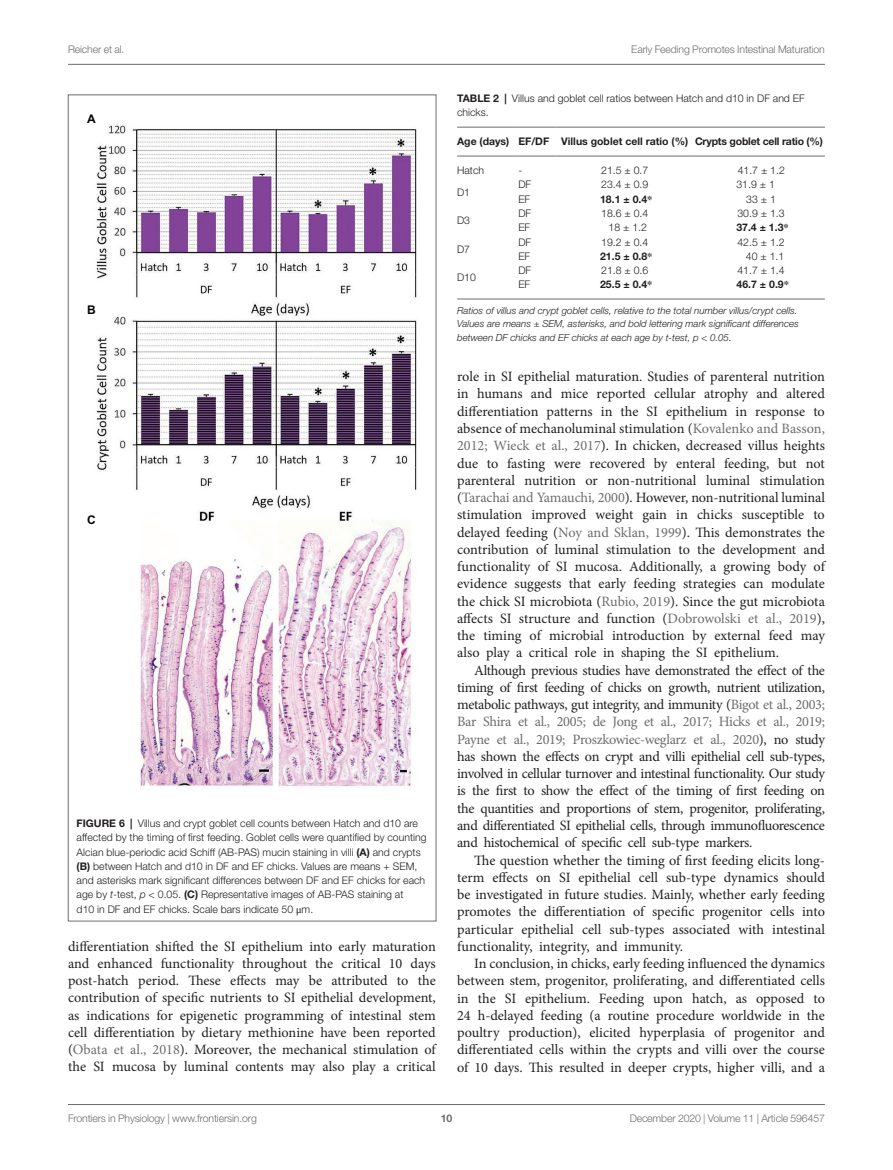
<style>
.page{position:relative;width:893px;height:1170px;background:#fff}
.page>*{position:absolute;margin:0;border:0;box-sizing:border-box;transform-origin:0 0}
.TEXT{font:14.25px/17.2px "Minion Pro";letter-spacing:-.005em;color:#231f20;text-align:justify}
.t1{font:700 12px "Arial";color:#040503}
.FIG_LEG{font:300 10.5px/14.2px "Helvetica Neue LT Std";color:#231f20}
.t2{font:300 10.5px "Helvetica Neue LT Std";letter-spacing:-.015em;color:#6c6d70}
.TB_TX{font:300 10.5px "Helvetica Neue LT Std";color:#231f20}
.TT_NO_RULE{font:300 10.5px/14.2px "Helvetica Neue LT Std";color:#231f20}
.TB_TX-2{font:700 10.5px "Helvetica Neue LT Std";color:#231f20}
.TB_CH{font:700 10.5px "Helvetica Neue LT Std";color:#231f20}
.TB_CH-2{font:700 10.5px "Helvetica Neue LT Std";letter-spacing:-.02em;color:#231f20}
.t3{font:700 10.5px "Helvetica Neue LT Std";color:#6c6d70}
.TFN{font:italic 300 9.75px/13.5px "Helvetica Neue LT Std";color:#231f20}
.s1{font-weight:700}
.s2{font-style:italic}
.s3{font-family:"STIX General";font-weight:400}
.s4{color:#6c6d70}
.s5{font-family:"STIX General"}
</style>
<div class="page">
<hr style="left:68px;top:64px;width:757px;height:1px;background:#6c6d70">
<hr style="left:68px;top:1104px;width:757px;height:1px;background:#6c6d70">
<img style="left:96px;top:124px;width:321px;height:663px">
<hr style="left:457px;top:299px;width:368px;height:1px;background:#6c6d70">
<hr style="left:514px;top:127px;width:43px;height:1px;background:#6c6d70">
<hr style="left:514px;top:156px;width:43px;height:1px;background:#6c6d70">
<hr style="left:557px;top:127px;width:136px;height:1px;background:#6c6d70">
<hr style="left:557px;top:156px;width:136px;height:1px;background:#6c6d70">
<hr style="left:693px;top:127px;width:132px;height:1px;background:#6c6d70">
<hr style="left:693px;top:156px;width:132px;height:1px;background:#6c6d70">
<hr style="left:457px;top:127px;width:57px;height:1px;background:#6c6d70">
<hr style="left:457px;top:156px;width:57px;height:1px;background:#6c6d70">
<p class="t2" style="left:68px;top:42px;width:58px">Reicher et al.</p>
<p class="t2" style="left:631px;top:42px;width:195px">Early Feeding Promotes Intestinal Maturation</p>
<p class="t1" style="left:87px;top:110px;width:10px">A</p>
<p class="t1" style="left:87px;top:301px;width:10px">B</p>
<p class="t1" style="left:87px;top:511px;width:10px">C</p>
<p class="FIG_LEG" style="left:77px;top:816px;width:351px"><span class="s1">FIGURE 6 |</span> Villus and crypt goblet cell counts between Hatch and d10 are affected by the timing of first feeding. Goblet cells were quantified by counting Alcian blue-periodic acid Schiff (AB-PAS) mucin staining in villi <span class="s1">(A)</span> and crypts <span class="s1">(B)</span> between Hatch and d10 in DF and EF chicks. Values are means + SEM, and asterisks mark significant differences between DF and EF chicks for each age by <span class="s2">t</span>-test, <span class="s2">p</span> &lt; 0.05. <span class="s1">(C)</span> Representative images of AB-PAS staining at<br>d10 in DF and EF chicks. Scale bars indicate 50 <span class="s3">μ</span>m.</p>
<p class="TEXT" style="left:68px;top:937px;width:369px">differentiation shifted the SI epithelium into early maturation and enhanced functionality throughout the critical 10 days post-hatch period. These effects may be attributed to the contribution of specific nutrients to SI epithelial development, as indications for epigenetic programming of intestinal stem cell differentiation by dietary methionine have been reported (<span class="s4">Obata et al., 2018</span>). Moreover, the mechanical stimulation of the SI mucosa by luminal contents may also play a critical</p>
<p class="TT_NO_RULE" style="left:457px;top:91px;width:349px"><span class="s1">TABLE 2 |</span> Villus and goblet cell ratios between Hatch and d10 in DF and EF chicks.</p>
<p class="TB_CH" style="left:457px;top:135px;width:54px">Age (days)</p>
<p class="TB_CH" style="left:518px;top:135px;width:32px">EF/DF</p>
<p class="TB_CH" style="left:561px;top:135px;width:129px">Villus goblet cell ratio (%)</p>
<p class="TB_CH-2" style="left:695px;top:135px;width:129px">Crypts goblet cell ratio (%)</p>
<p class="TB_TX" style="left:457px;top:164px;width:29px">Hatch</p>
<p class="TB_TX" style="left:518px;top:164px;width:5px">-</p>
<p class="TB_TX" style="left:601px;top:164px;width:49px">21.5 ± 0.7</p>
<p class="TB_TX" style="left:738px;top:164px;width:49px">41.7 ± 1.2</p>
<p class="TB_TX" style="left:457px;top:185px;width:15px">D1</p>
<p class="TB_TX" style="left:518px;top:178px;width:14px">DF</p>
<p class="TB_TX" style="left:601px;top:178px;width:49px">23.4 ± 0.9</p>
<p class="TB_TX" style="left:736px;top:178px;width:40px">31.9 ± 1</p>
<p class="TB_TX" style="left:518px;top:192px;width:13px">EF</p>
<p class="TB_TX-2" style="left:600px;top:192px;width:54px">18.1 ± 0.4<span class="s5">*</span></p>
<p class="TB_TX" style="left:746px;top:192px;width:31px">33 ± 1</p>
<p class="TB_TX" style="left:457px;top:214px;width:15px">D3</p>
<p class="TB_TX" style="left:457px;top:242px;width:15px">D7</p>
<p class="TB_TX" style="left:518px;top:207px;width:14px">DF</p>
<p class="TB_TX" style="left:601px;top:207px;width:49px">18.6 ± 0.4</p>
<p class="TB_TX" style="left:737px;top:207px;width:49px">30.9 ± 1.3</p>
<p class="TB_TX" style="left:518px;top:221px;width:13px">EF</p>
<p class="TB_TX" style="left:609px;top:221px;width:40px">18 ± 1.2</p>
<p class="TB_TX-2" style="left:736px;top:221px;width:54px">37.4 ± 1.3<span class="s5">*</span></p>
<p class="TB_TX" style="left:518px;top:235px;width:14px">DF</p>
<p class="TB_TX" style="left:601px;top:235px;width:49px">19.2 ± 0.4</p>
<p class="TB_TX" style="left:737px;top:235px;width:49px">42.5 ± 1.2</p>
<p class="TB_TX" style="left:518px;top:249px;width:13px">EF</p>
<p class="TB_TX-2" style="left:600px;top:249px;width:54px">21.5 ± 0.8<span class="s5">*</span></p>
<p class="TB_TX" style="left:746px;top:249px;width:40px">40 ± 1.1</p>
<p class="TB_TX" style="left:518px;top:264px;width:14px">DF</p>
<p class="TB_TX" style="left:601px;top:264px;width:49px">21.8 ± 0.6</p>
<p class="TB_TX" style="left:737px;top:264px;width:49px">41.7 ± 1.4</p>
<p class="TB_TX" style="left:518px;top:278px;width:13px">EF</p>
<p class="TB_TX-2" style="left:600px;top:278px;width:54px">25.5 ± 0.4<span class="s5">*</span></p>
<p class="TB_TX-2" style="left:737px;top:278px;width:54px">46.7 ± 0.9<span class="s5">*</span></p>
<p class="TFN" style="left:457px;top:303px;width:343px">Ratios of villus and crypt goblet cells, relative to the total number villus/crypt cells.<br>Values are means ± SEM, asterisks, and bold lettering mark significant differences between DF chicks and EF chicks at each age by t-test, p &lt; 0.05.</p>
<p class="TB_TX" style="left:457px;top:271px;width:20px">D10</p>
<p class="TEXT" style="left:457px;top:368px;width:369px">role in SI epithelial maturation. Studies of parenteral nutrition in humans and mice reported cellular atrophy and altered differentiation patterns in the SI epithelium in response to absence of mechanoluminal stimulation (<span class="s4">Kovalenko and Basson, 2012; Wieck et al., 2017</span>). In chicken, decreased villus heights due to fasting were recovered by enteral feeding, but not parenteral nutrition or non-nutritional luminal stimulation (<span class="s4">Tarachai and Yamauchi, 2000</span>). However, non-nutritional luminal stimulation improved weight gain in chicks susceptible to delayed feeding (<span class="s4">Noy and Sklan, 1999</span>). This demonstrates the contribution of luminal stimulation to the development and functionality of SI mucosa. Additionally, a growing body of evidence suggests that early feeding strategies can modulate the chick SI microbiota (<span class="s4">Rubio, 2019</span>). Since the gut microbiota affects SI structure and function (<span class="s4">Dobrowolski et al., 2019</span>), the timing of microbial introduction by external feed may also play a critical role in shaping the SI epithelium.</p>
<p class="TEXT" style="left:457px;top:661px;width:369px;text-indent:17px">Although previous studies have demonstrated the effect of the timing of first feeding of chicks on growth, nutrient utilization, metabolic pathways, gut integrity, and immunity (<span class="s4">Bigot et al., 2003; Bar Shira et al., 2005; de Jong et al., 2017; Hicks et al., 2019; Payne et al., 2019; Proszkowiec-weglarz et al., 2020</span>), no study has shown the effects on crypt and villi epithelial cell sub-types, involved in cellular turnover and intestinal functionality. Our study is the first to show the effect of the timing of first feeding on the quantities and proportions of stem, progenitor, proliferating, and differentiated SI epithelial cells, through immunofluorescence and histochemical of specific cell sub-type markers.</p>
<p class="TEXT" style="left:457px;top:851px;width:369px;text-indent:17px">The question whether the timing of first feeding elicits long&shy;term effects on SI epithelial cell sub-type dynamics should be investigated in future studies. Mainly, whether early feeding promotes the differentiation of specific progenitor cells into particular epithelial cell sub-types associated with intestinal functionality, integrity, and immunity.</p>
<p class="TEXT" style="left:457px;top:954px;width:369px;text-indent:17px">In conclusion, in chicks, early feeding influenced the dynamics between stem, progenitor, proliferating, and differentiated cells in the SI epithelium. Feeding upon hatch, as opposed to 24 h-delayed feeding (a routine procedure worldwide in the poultry production), elicited hyperplasia of progenitor and differentiated cells within the crypts and villi over the course of 10 days. This resulted in deeper crypts, higher villi, and a</p>
<p class="t2" style="left:68px;top:1111px;width:190px">Frontiers in Physiology | www.frontiersin.org</p>
<p class="t3" style="left:441px;top:1111px;width:13px">10</p>
<p class="t2" style="left:630px;top:1111px;width:197px">December 2020 | Volume 11 | Article 596457</p>
</div>
